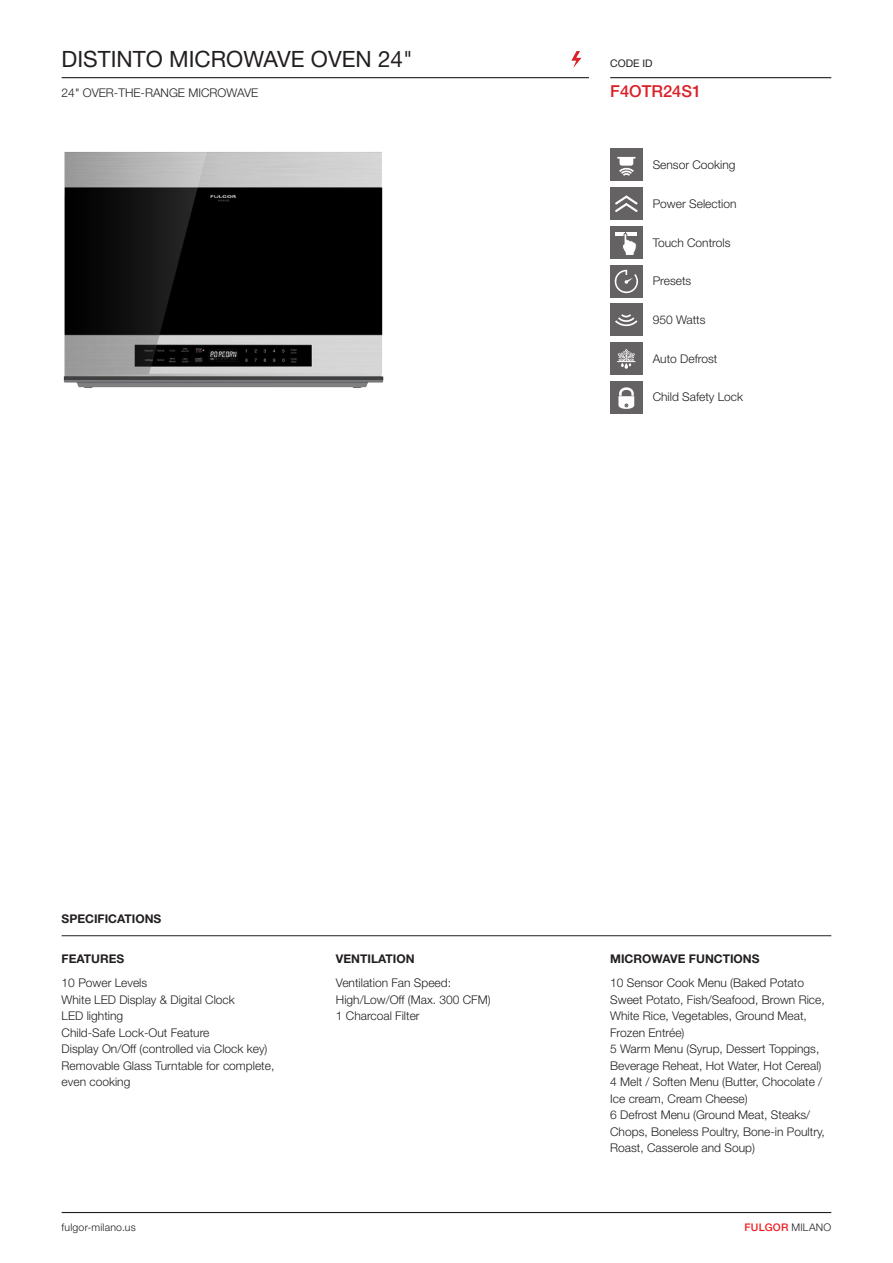
<style>
.page{position:relative;width:893px;height:1263px;background:#fff}
.page>*{position:absolute;margin:0;border:0;box-sizing:border-box;transform-origin:0 0}
.Nome_prodotto_2018{font:22.5px "Helvetica Neue LT Std";color:#231f20}
.Code_id_2018{font:500 16.5px "Helvetica Neue LT Std";color:#da2128}
.Testo_descrizioni_2018{font:300 12px/16.5px "Helvetica Neue LT Std";color:#231f20}
.Descrizione_icone_2018{font:300 12px "Helvetica Neue LT Std";color:#231f20}
.Titoletti_2018{font:700 12px "Helvetica Neue LT Std";color:#231f20}
.Descrizione_sotto_il_Nome_2018{font:300 12px "Helvetica Neue LT Std";color:#231f20}
.t1{font:300 10.5px "Helvetica Neue LT Std";letter-spacing:.02em;color:#231f20}
.t2{font:500 10.5px "Helvetica Neue LT Std";letter-spacing:.02em;color:#ee1d23}
.Code_id__dicitura_sopra_il_code__2018{font:10.5px "Helvetica Neue LT Std";color:#231f20}
.t3{font:300 6.9px "Helvetica Neue LT Std";color:#231f20}
.s1{font-weight:300;color:#231f20}
</style>
<div class="page">
<hr style="left:62px;top:77px;width:527px;height:1px;background:#231f20">
<hr style="left:610px;top:77px;width:221px;height:1px;background:#231f20">
<img style="left:63px;top:152px;width:321px;height:236px">
<hr style="left:62px;top:935px;width:769px;height:1px;background:#231f20">
<svg style="left:571px;top:51px;width:10px;height:17px"></svg>
<div style="left:610px;top:304px;width:32px;height:32px;background:#656263"></div>
<svg style="left:615px;top:314px;width:23px;height:13px"></svg>
<div style="left:610px;top:149px;width:32px;height:32px;background:#656263"></div>
<svg style="left:617px;top:157px;width:19px;height:19px"></svg>
<div style="left:610px;top:188px;width:32px;height:32px;background:#656263"></div>
<svg style="left:615px;top:195px;width:23px;height:17px"></svg>
<div style="left:610px;top:226px;width:32px;height:32px;background:#656263"></div>
<svg style="left:615px;top:232px;width:22px;height:23px"></svg>
<div style="left:610px;top:265px;width:32px;height:32px;background:#656263"></div>
<svg style="left:615px;top:270px;width:23px;height:23px"></svg>
<div style="left:610px;top:343px;width:32px;height:32px;background:#656263"></div>
<svg style="left:617px;top:349px;width:18px;height:20px"></svg>
<div style="left:610px;top:381px;width:32px;height:33px;background:#656263"></div>
<svg style="left:618px;top:387px;width:16px;height:22px"></svg>
<hr style="left:62px;top:1212px;width:769px;height:1px;background:#231f20">
<p class="Nome_prodotto_2018" style="left:62px;top:46px;width:352px">DISTINTO MICROWAVE OVEN 24"</p>
<p class="Descrizione_sotto_il_Nome_2018" style="left:62px;top:85px;width:198px">24" OVER-THE-RANGE MICROWAVE</p>
<p class="Code_id__dicitura_sopra_il_code__2018" style="left:610px;top:57px;width:44px">CODE ID</p>
<p class="Code_id_2018" style="left:610px;top:81px;width:93px">F4OTR24S1</p>
<p class="Descrizione_icone_2018" style="left:653px;top:158px;width:84px">Sensor Cooking</p>
<p class="Descrizione_icone_2018" style="left:653px;top:196px;width:85px">Power Selection</p>
<p class="Descrizione_icone_2018" style="left:653px;top:235px;width:79px">Touch Controls</p>
<p class="Descrizione_icone_2018" style="left:653px;top:274px;width:40px">Presets</p>
<p class="Descrizione_icone_2018" style="left:653px;top:312px;width:54px">950 Watts</p>
<p class="Descrizione_icone_2018" style="left:653px;top:351px;width:66px">Auto Defrost</p>
<p class="Descrizione_icone_2018" style="left:653px;top:390px;width:92px">Child Safety Lock</p>
<p class="t3" style="left:647px;top:161px;width:49px">Riconoscimento</p>
<p class="t3" style="left:647px;top:199px;width:45px">Power Booster</p>
<p class="t3" style="left:647px;top:354px;width:48px">Scongelamento</p>
<p class="Titoletti_2018" style="left:62px;top:911px;width:101px">SPECIFICATIONS</p>
<p class="Titoletti_2018" style="left:62px;top:951px;width:64px">FEATURES</p>
<p class="Testo_descrizioni_2018" style="left:62px;top:974px;width:87px">10 Power Levels</p>
<p class="Testo_descrizioni_2018" style="left:62px;top:991px;width:175px">White LED Display &amp; Digital Clock</p>
<p class="Testo_descrizioni_2018" style="left:62px;top:1007px;width:63px">LED lighting</p>
<p class="Testo_descrizioni_2018" style="left:62px;top:1024px;width:149px">Child-Safe Lock-Out Feature</p>
<p class="Testo_descrizioni_2018" style="left:62px;top:1040px;width:207px">Display On/Off (controlled via Clock key)</p>
<p class="Testo_descrizioni_2018" style="left:62px;top:1057px;width:214px">Removable Glass Turntable for complete,</p>
<p class="Testo_descrizioni_2018" style="left:62px;top:1073px;width:70px">even cooking</p>
<p class="Titoletti_2018" style="left:336px;top:951px;width:80px">VENTILATION</p>
<p class="Testo_descrizioni_2018" style="left:336px;top:974px;width:117px">Ventilation Fan Speed:</p>
<p class="Testo_descrizioni_2018" style="left:336px;top:991px;width:156px">High/Low/Off (Max. 300 CFM)</p>
<p class="Testo_descrizioni_2018" style="left:336px;top:1007px;width:85px">1 Charcoal Filter</p>
<p class="Titoletti_2018" style="left:610px;top:951px;width:151px">MICROWAVE FUNCTIONS</p>
<p class="Testo_descrizioni_2018" style="left:610px;top:974px;width:216px">10 Sensor Cook Menu (Baked Potato<br>Sweet Potato, Fish/Seafood, Brown Rice,<br>White Rice, Vegetables, Ground Meat,<br>Frozen Entrée)</p>
<p class="Testo_descrizioni_2018" style="left:610px;top:1040px;width:213px">5 Warm Menu (Syrup, Dessert Toppings,<br>Beverage Reheat, Hot Water, Hot Cereal)</p>
<p class="Testo_descrizioni_2018" style="left:610px;top:1073px;width:214px">4 Melt / Soften Menu (Butter, Chocolate /<br>Ice cream, Cream Cheese)</p>
<p class="Testo_descrizioni_2018" style="left:610px;top:1106px;width:216px">6 Defrost Menu (Ground Meat, Steaks/<br>Chops, Boneless Poultry, Bone-in Poultry,<br>Roast, Casserole and Soup)</p>
<p class="t1" style="left:62px;top:1220px;width:76px">fulgor-milano.us</p>
<p class="t2" style="left:745px;top:1220px;width:88px">FULGOR <span class="s1">MILANO</span></p>
</div>
